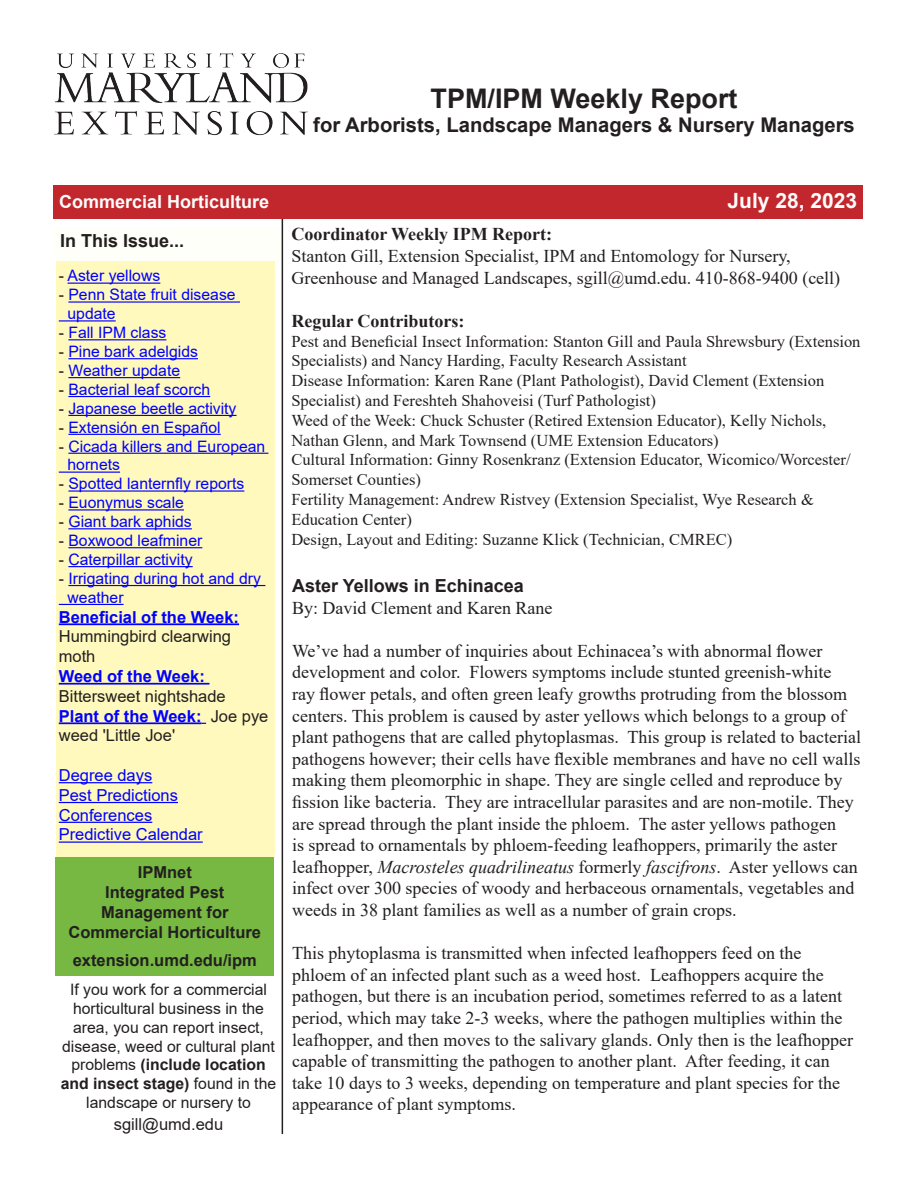
<style>
.page{position:relative;width:918px;height:1188px;background:#fff}
.page>*{position:absolute;margin:0;border:0;box-sizing:border-box;transform-origin:0 0}
.t1{font:700 27px "Arial";color:#231f20}
.t2{font:700 21px "Arial";color:#fffdfc}
.t3{font:700 20.25px "Arial";color:#231f20}
.t4{font:18px/21.6px "Times New Roman";color:#231f20}
.t5{font:700 18px "Times New Roman";color:#231f20}
.t6{font:700 18px "Arial";color:#231f20}
.t7{font:700 18px "Arial";color:#fffdfc}
.t8{font:16.5px/19.8px "Times New Roman";color:#231f20}
.t9{font:16.5px/19.8px "Arial";color:#231f20}
.t10{font:700 16.5px/19.8px "Arial";color:#231f20}
.t11{font:16.5px/19.8px "Arial";color:#00f}
.t12{font:15.75px/18.9px "Arial";color:#00f}
.t13{font:15.75px/18.9px "Arial";color:#231f20;text-align:center}
.s1{color:#231f20}
.s2{font-weight:700;color:#00f}
.s3{font-style:italic}
.s4{font-weight:700}
</style>
<div class="page">
<div style="left:53px;top:185px;width:810px;height:34px;background:#c1272d"></div>
<div style="left:54px;top:228px;width:228px;height:34px;background:#fffffa"></div>
<hr style="left:282px;top:219px;width:1px;height:915px;background:#231f20">
<img style="left:54px;top:54px;width:254px;height:82px">
<div style="left:56px;top:261px;width:218px;height:596px;background:#fff9bd"></div>
<hr style="left:68px;top:283px;width:92px;height:1px;background:#00f">
<hr style="left:68px;top:301px;width:172px;height:2px;background:#00f">
<hr style="left:59px;top:320px;width:57px;height:2px;background:#00f">
<hr style="left:68px;top:339px;width:98px;height:1px;background:#00f">
<hr style="left:68px;top:358px;width:130px;height:1px;background:#00f">
<hr style="left:68px;top:377px;width:112px;height:1px;background:#00f">
<hr style="left:68px;top:396px;width:142px;height:1px;background:#00f">
<hr style="left:68px;top:415px;width:169px;height:1px;background:#00f">
<hr style="left:68px;top:434px;width:153px;height:1px;background:#00f">
<hr style="left:68px;top:453px;width:200px;height:1px;background:#00f">
<hr style="left:59px;top:472px;width:61px;height:1px;background:#00f">
<hr style="left:68px;top:490px;width:176px;height:2px;background:#00f">
<hr style="left:68px;top:509px;width:116px;height:2px;background:#00f">
<hr style="left:68px;top:528px;width:124px;height:1px;background:#00f">
<hr style="left:68px;top:547px;width:134px;height:1px;background:#00f">
<hr style="left:68px;top:566px;width:125px;height:1px;background:#00f">
<hr style="left:68px;top:585px;width:197px;height:1px;background:#00f">
<hr style="left:59px;top:604px;width:65px;height:1px;background:#00f">
<hr style="left:59px;top:623px;width:180px;height:2px;background:#00f">
<hr style="left:59px;top:683px;width:150px;height:2px;background:#00f">
<hr style="left:59px;top:722px;width:143px;height:2px;background:#00f">
<hr style="left:59px;top:782px;width:93px;height:1px;background:#00f">
<hr style="left:59px;top:802px;width:119px;height:1px;background:#00f">
<hr style="left:59px;top:822px;width:93px;height:1px;background:#00f">
<hr style="left:59px;top:842px;width:144px;height:1px;background:#00f">
<div style="left:56px;top:857px;width:218px;height:119px;background:#76b842"></div>
<h1 class="t1" style="left:431px;top:79px;width:309px">TPM/IPM Weekly Report</h1>
<p class="t3" style="left:313px;top:111px;width:543px">for Arborists, Landscape Managers &amp; Nursery Managers</p>
<p class="t7" style="left:59px;top:189px;width:212px">Commercial Horticulture</p>
<p class="t2" style="left:728px;top:186px;width:131px">July 28, 2023</p>
<p class="t5" style="left:291px;top:221px;width:262px">Coordinator Weekly IPM Report:</p>
<p class="t4" style="left:291px;top:245px;width:550px">Stanton Gill, Extension Specialist, IPM and Entomology for Nursery,<br>Greenhouse and Managed Landscapes, sgill@umd.edu. 410-868-9400 (cell)</p>
<p class="t5" style="left:291px;top:308px;width:175px">Regular Contributors:</p>
<p class="t8" style="left:291px;top:331px;width:571px">Pest and Beneficial Insect Information: Stanton Gill and Paula Shrewsbury (Extension Specialists) and Nancy Harding, Faculty Research Assistant<br>Disease Information: Karen Rane (Plant Pathologist), David Clement (Extension Specialist) and Fereshteh Shahoveisi (Turf Pathologist)<br>Weed of the Week: Chuck Schuster (Retired Extension Educator), Kelly Nichols, Nathan Glenn, and Mark Townsend (UME Extension Educators)<br>Cultural Information: Ginny Rosenkranz (Extension Educator, Wicomico/Worcester/ Somerset Counties)<br>Fertility Management: Andrew Ristvey (Extension Specialist, Wye Research &amp; Education Center)<br>Design, Layout and Editing: Suzanne Klick (Technician, CMREC)</p>
<p class="t6" style="left:60px;top:228px;width:126px">In This Issue...</p>
<p class="t12" style="left:59px;top:266px;width:103px"><span class="s1">-</span> Aster yellows</p>
<p class="t12" style="left:68px;top:285px;width:170px;text-indent:-9px"><span class="s1">-</span> Penn State fruit disease update</p>
<p class="t12" style="left:59px;top:323px;width:109px"><span class="s1">-</span> Fall IPM class</p>
<p class="t12" style="left:59px;top:342px;width:141px"><span class="s1">-</span> Pine bark adelgids</p>
<p class="t12" style="left:59px;top:361px;width:123px"><span class="s1">-</span> Weather update</p>
<p class="t12" style="left:59px;top:380px;width:153px"><span class="s1">-</span> Bacterial leaf scorch</p>
<p class="t12" style="left:59px;top:399px;width:179px"><span class="s1">-</span> Japanese beetle activity</p>
<p class="t12" style="left:59px;top:418px;width:163px"><span class="s1">-</span> Extensión en Español</p>
<p class="t12" style="left:68px;top:436px;width:199px;text-indent:-9px"><span class="s1">-</span> Cicada killers and European hornets</p>
<p class="t12" style="left:59px;top:474px;width:187px"><span class="s1">-</span> Spotted lanternfly reports</p>
<p class="t12" style="left:59px;top:493px;width:127px"><span class="s1">-</span> Euonymus scale</p>
<p class="t12" style="left:59px;top:512px;width:135px"><span class="s1">-</span> Giant bark aphids</p>
<p class="t12" style="left:59px;top:531px;width:145px"><span class="s1">-</span> Boxwood leafminer</p>
<p class="t12" style="left:59px;top:550px;width:135px"><span class="s1">-</span> Caterpillar activity</p>
<p class="t12" style="left:68px;top:569px;width:195px;text-indent:-9px"><span class="s1">-</span> Irrigating during hot and dry weather</p>
<p class="t9" style="left:59px;top:607px;width:182px"><span class="s2">Beneficial of the Week:<br></span>Hummingbird clearwing moth</p>
<p class="t9" style="left:59px;top:666px;width:168px"><span class="s2">Weed of the Week:<br></span>Bittersweet nightshade</p>
<p class="t9" style="left:59px;top:706px;width:211px"><span class="s2">Plant of the Week:</span> Joe pye weed 'Little Joe'</p>
<p class="t11" style="left:59px;top:765px;width:121px">Degree days<br>Pest Predictions</p>
<p class="t11" style="left:59px;top:805px;width:145px">Conferences<br>Predictive Calendar</p>
<p class="t10" style="left:138px;top:863px;width:56px">IPMnet</p>
<p class="t10" style="left:101px;top:882px;width:129px">Integrated Pest<br>Management for</p>
<p class="t10" style="left:69px;top:922px;width:194px">Commercial Horticulture</p>
<p class="t10" style="left:73px;top:951px;width:186px">extension.umd.edu/ipm</p>
<p class="t6" style="left:292px;top:573px;width:233px">Aster Yellows in Echinacea</p>
<p class="t4" style="left:292px;top:596px;width:262px">By: David Clement and Karen Rane</p>
<p class="t4" style="left:292px;top:639px;width:570px">We’ve had a number of inquiries about Echinacea’s with abnormal flower development and color. Flowers symptoms include stunted greenish-white<br>ray flower petals, and often green leafy growths protruding from the blossom centers. This problem is caused by aster yellows which belongs to a group of plant pathogens that are called phytoplasmas. This group is related to bacterial pathogens however; their cells have flexible membranes and have no cell walls making them pleomorphic in shape. They are single celled and reproduce by fission like bacteria. They are intracellular parasites and are non-motile. They are spread through the plant inside the phloem. The aster yellows pathogen<br>is spread to ornamentals by phloem-feeding leafhoppers, primarily the aster leafhopper, <span class="s3">Macrosteles quadrilineatus</span> formerly <span class="s3">fascifrons</span>. Aster yellows can infect over 300 species of woody and herbaceous ornamentals, vegetables and weeds in 38 plant families as well as a number of grain crops.</p>
<p class="t4" style="left:292px;top:942px;width:563px">This phytoplasma is transmitted when infected leafhoppers feed on the phloem of an infected plant such as a weed host. Leafhoppers acquire the pathogen, but there is an incubation period, sometimes referred to as a latent period, which may take 2-3 weeks, where the pathogen multiplies within the leafhopper, and then moves to the salivary glands. Only then is the leafhopper capable of transmitting the pathogen to another plant. After feeding, it can take 10 days to 3 weeks, depending on temperature and plant species for the appearance of plant symptoms.</p>
<p class="t13" style="left:61px;top:980px;width:217px">If you work for a commercial horticultural business in the area, you can report insect, disease, weed or cultural plant problems <span class="s4">(include location and insect stage)</span> found in the landscape or nursery to</p>
<p class="t9" style="left:114px;top:1114px;width:111px">sgill@umd.edu</p>
</div>
